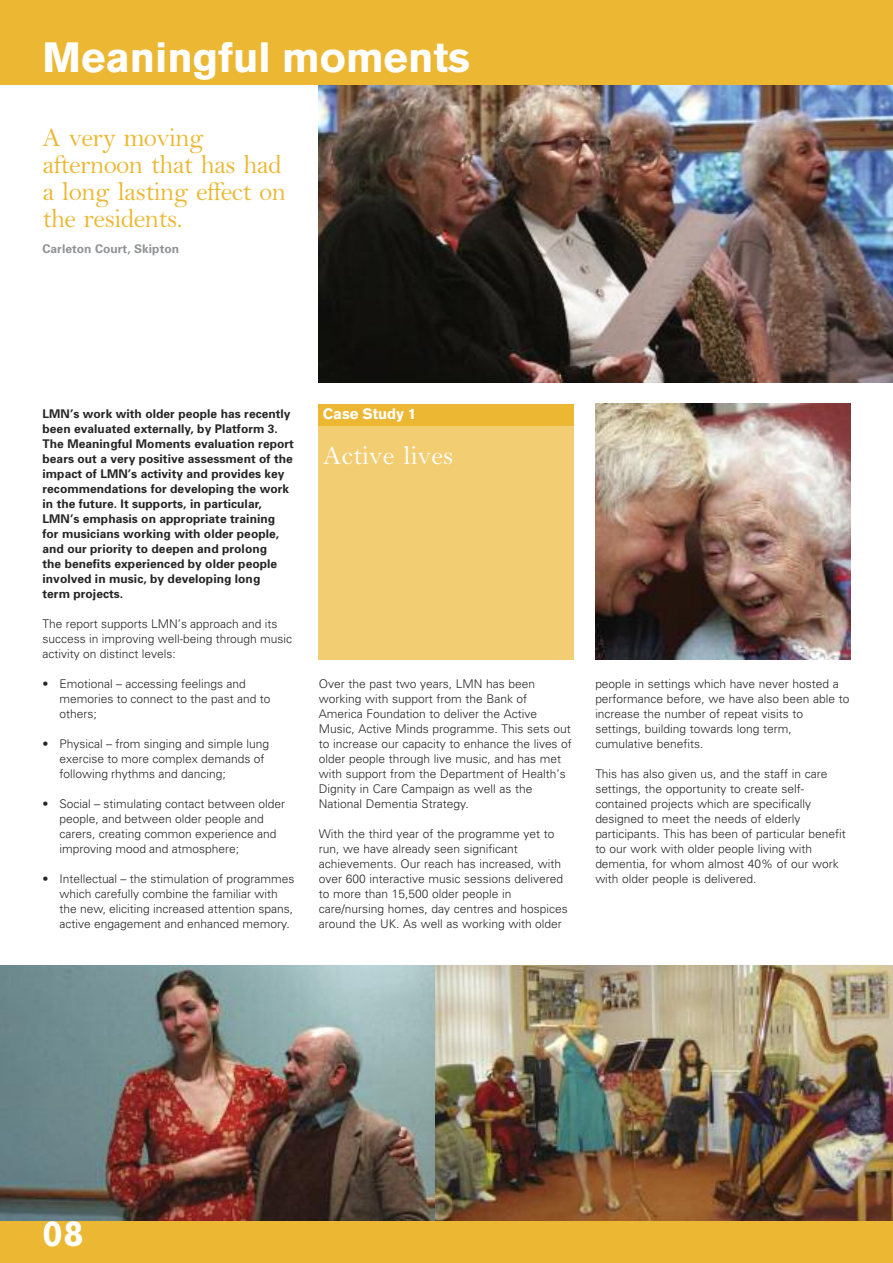
<style>
.page{position:relative;width:893px;height:1263px;background:#fff}
.page>*{position:absolute;margin:0;border:0;box-sizing:border-box;transform-origin:0 0}
.t1{font:700 42px "Akzidenz Grotesk BE";color:#fff}
.t2{font:700 36px "Akzidenz Grotesk BE";color:#fff}
.t3{font:27px/27px "M Bell";letter-spacing:-.025em;color:#ecb834}
.t4{font:27px "M Bell";color:#fff}
.t5{font:700 15px "Akzidenz Grotesk BE";color:#fff}
.t6{font:300 12px/15px "Univers";color:#272627}
.t7{font:700 12px/15px "Univers";letter-spacing:.005em;color:#272627}
.t8{font:700 12px "Univers";letter-spacing:.005em;color:#919396}
</style>
<div class="page">
<div style="left:0;top:0;width:893px;height:85px;background:#ecb834"></div>
<div style="left:319px;top:404px;width:255px;height:255px;background:#f2cd71"></div>
<div style="left:319px;top:404px;width:255px;height:21px;background:#ecb834"></div>
<div style="left:0;top:1220px;width:893px;height:43px;background:#ecb834"></div>
<img style="left:0;top:965px;width:893px;height:255px">
<img style="left:595px;top:404px;width:255px;height:255px">
<img style="left:319px;top:85px;width:574px;height:298px">
<h1 class="t1" style="left:43px;top:41px;width:429px">Meaningful moments</h1>
<h3 class="t3" style="left:43px;top:127px;width:245px">A very moving afternoon that has had a long lasting effect on the residents.</h3>
<p class="t8" style="left:43px;top:244px;width:138px">Carleton Court, Skipton</p>
<p class="t7" style="left:43px;top:407px;width:253px">LMN’s work with older people has recently been evaluated externally, by Platform 3.<br>The Meaningful Moments evaluation report bears out a very positive assessment of the impact of LMN’s activity and provides key recommendations for developing the work in the future. It supports, in particular, LMN’s emphasis on appropriate training for musicians working with older people, and our priority to deepen and prolong<br>the benefits experienced by older people involved in music, by developing long<br>term projects.</p>
<p class="t6" style="left:43px;top:617px;width:251px">The report supports LMN’s approach and its success in improving well-being through music activity on distinct levels:</p>
<p class="t6" style="left:59px;top:677px;width:213px;text-indent:-17px">• Emotional – accessing feelings and memories to connect to the past and to others;</p>
<p class="t6" style="left:59px;top:737px;width:211px;text-indent:-17px">• Physical – from singing and simple lung exercise to more complex demands of following rhythms and dancing;</p>
<p class="t6" style="left:59px;top:797px;width:227px;text-indent:-17px">• Social – stimulating contact between older people, and between older people and carers, creating common experience and improving mood and atmosphere;</p>
<p class="t6" style="left:59px;top:872px;width:237px;text-indent:-17px">• Intellectual – the stimulation of programmes which carefully combine the familiar with the new, eliciting increased attention spans, active engagement and enhanced memory.</p>
<p class="t5" style="left:323px;top:407px;width:95px">Case Study 1</p>
<h3 class="t4" style="left:323px;top:447px;width:132px">Active lives</h3>
<p class="t6" style="left:319px;top:677px;width:255px">Over the past two years, LMN has been working with support from the Bank of America Foundation to deliver the Active Music, Active Minds programme. This sets out to increase our capacity to enhance the lives of older people through live music, and has met with support from the Department of Health’s Dignity in Care Campaign as well as the National Dementia Strategy.</p>
<p class="t6" style="left:319px;top:827px;width:250px">With the third year of the programme yet to run, we have already seen significant achievements. Our reach has increased, with over 600 interactive music sessions delivered to more than 15,500 older people in care/nursing homes, day centres and hospices around the UK. As well as working with older</p>
<p class="t6" style="left:595px;top:677px;width:256px">people in settings which have never hosted a performance before, we have also been able to increase the number of repeat visits to settings, building towards long term, cumulative benefits.</p>
<p class="t6" style="left:595px;top:767px;width:252px">This has also given us, and the staff in care settings, the opportunity to create self&shy;contained projects which are specifically designed to meet the needs of elderly participants. This has been of particular benefit to our work with older people living with dementia, for whom almost 40% of our work with older people is delivered.</p>
<h2 class="t2" style="left:43px;top:1219px;width:43px">08</h2>
</div>
